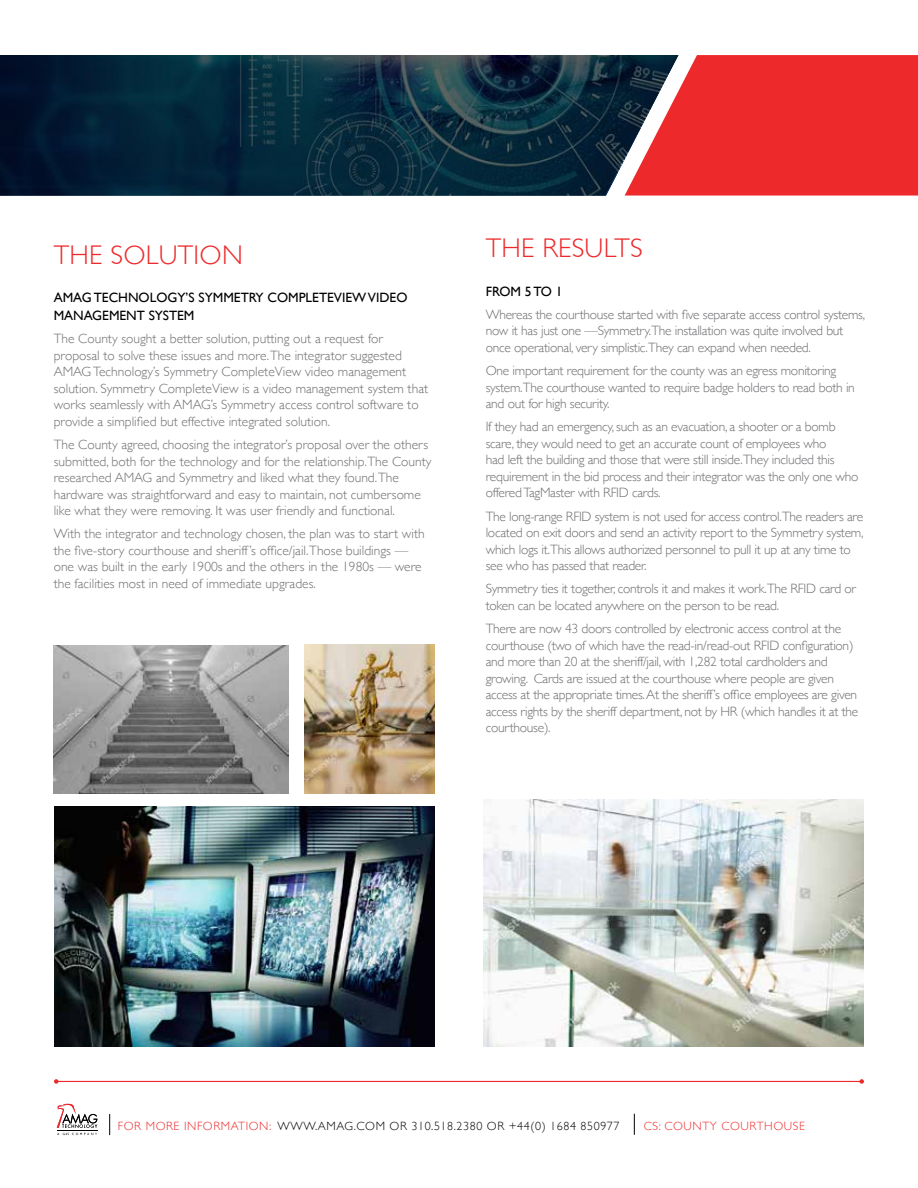
<style>
.page{position:relative;width:918px;height:1188px;background:#fff}
.page>*{position:absolute;margin:0;border:0;box-sizing:border-box;transform-origin:0 0}
.t1{font:300 27px "Gill Sans";letter-spacing:.01em;color:#ee292b}
.t2{font:300 13.5px/16.5px "Gill Sans";letter-spacing:-.02em;color:#6d6e71}
.t3{font:300 13.5px/16.5px "Gill Sans";color:#6d6e71}
.t4{font:13.5px/18px "Gill Sans";color:#000}
.t5{font:300 12px "Gill Sans";letter-spacing:.05em;color:#000}
.t6{font:300 12px "Gill Sans";letter-spacing:.05em;color:#ee2d2c}
.s1{color:#ee292b}
</style>
<div class="page">
<svg style="left:0;top:55px;width:625px;height:141px;background:#0b293c"></svg>
<svg style="left:625px;top:55px;width:293px;height:141px;background:#df3538"></svg>
<svg style="left:109px;top:1114px;width:1px;height:21px"></svg>
<svg style="left:57px;top:1104px;width:40px;height:31px"></svg>
<hr style="left:56px;top:1081px;width:806px;height:1px;background:#ee292b">
<svg style="left:54px;top:1079px;width:4px;height:5px"></svg>
<svg style="left:860px;top:1079px;width:4px;height:5px"></svg>
<svg style="left:634px;top:1114px;width:1px;height:21px"></svg>
<img style="left:54px;top:807px;width:381px;height:239px">
<img style="left:54px;top:646px;width:234px;height:147px">
<img style="left:304px;top:645px;width:131px;height:148px">
<img style="left:484px;top:799px;width:380px;height:247px">
<h1 class="t1" style="left:54px;top:234px;width:191px">THE SOLUTION</h1>
<p class="t4" style="left:54px;top:288px;width:355px">AMAG TECHNOLOGY’S SYMMETRY COMPLETEVIEW VIDEO<br>MANAGEMENT SYSTEM</p>
<p class="t3" style="left:54px;top:330px;width:376px">The County sought a better solution, putting out a request for proposal to solve these issues and more.The integrator suggested AMAG Technology’s Symmetry CompleteView video management solution. Symmetry CompleteView is a video management system that works seamlessly with AMAG’s Symmetry access control software to provide a simplified but effective integrated solution.</p>
<p class="t3" style="left:54px;top:436px;width:379px">The County agreed, choosing the integrator’s proposal over the others submitted, both for the technology and for the relationship.The County researched AMAG and Symmetry and liked what they found.The hardware was straightforward and easy to maintain, not cumbersome like what they were removing. It was user friendly and functional.</p>
<p class="t3" style="left:54px;top:525px;width:372px">With the integrator and technology chosen, the plan was to start with the five-story courthouse and sheriff’s office/jail.Those buildings — one was built in the early 1900s and the others in the 1980s — were the facilities most in need of immediate upgrades.</p>
<h1 class="t1" style="left:486px;top:227px;width:159px">THE RESULTS</h1>
<p class="t4" style="left:486px;top:282px;width:78px">FROM 5 TO 1</p>
<p class="t2" style="left:486px;top:306px;width:381px">Whereas the courthouse started with five separate access control systems, now it has just one —Symmetry.The installation was quite involved but once operational, very simplistic.They can expand when needed.</p>
<p class="t2" style="left:486px;top:362px;width:371px">One important requirement for the county was an egress monitoring system.The courthouse wanted to require badge holders to read both in and out for high security.</p>
<p class="t2" style="left:486px;top:418px;width:374px">If they had an emergency, such as an evacuation, a shooter or a bomb scare, they would need to get an accurate count of employees who<br>had left the building and those that were still inside.They included this requirement in the bid process and their integrator was the only one who offered TagMaster with RFID cards.</p>
<p class="t2" style="left:486px;top:507px;width:379px">The long-range RFID system is not used for access control.The readers are located on exit doors and send an activity report to the Symmetry system, which logs it.This allows authorized personnel to pull it up at any time to see who has passed that reader.</p>
<p class="t2" style="left:486px;top:580px;width:372px">Symmetry ties it together, controls it and makes it work.The RFID card or token can be located anywhere on the person to be read.</p>
<p class="t2" style="left:486px;top:620px;width:374px">There are now 43 doors controlled by electronic access control at the courthouse (two of which have the read-in/read-out RFID configuration) and more than 20 at the sheriff/jail, with 1,282 total cardholders and growing. Cards are issued at the courthouse where people are given access at the appropriate times. At the sheriff’s office employees are given access rights by the sheriff department, not by HR (which handles it at the courthouse).</p>
<p class="t5" style="left:118px;top:1117px;width:503px"><span class="s1">FOR MORE INFORMATION:</span> WWW.AMAG.COM OR 310.518.2380 OR +44(0) 1684 850977</p>
<p class="t6" style="left:644px;top:1117px;width:163px">CS: COUNTY COURTHOUSE</p>
</div>
